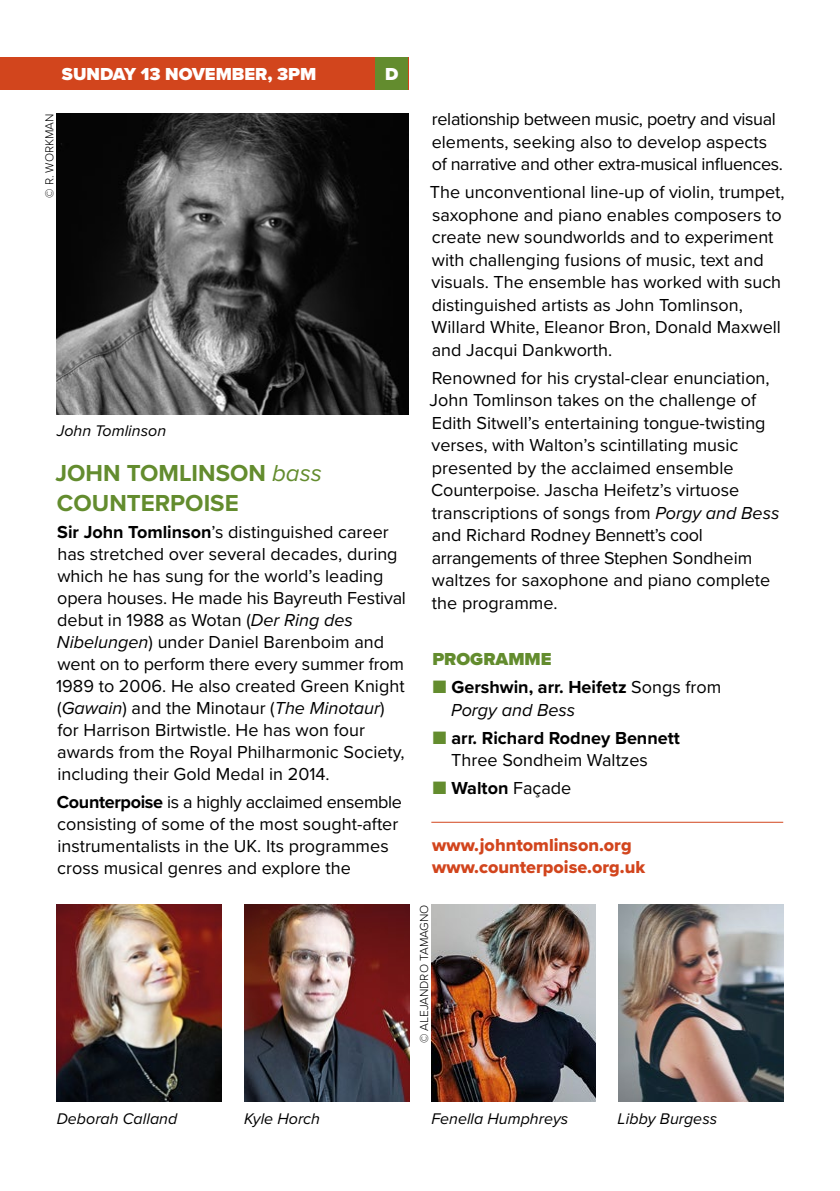
<style>
.page{position:relative;width:840px;height:1191px;background:#fff}
.page>*{position:absolute;margin:0;border:0;box-sizing:border-box;transform-origin:0 0}
.t1{font:700 24px/29.6px "Proxima Nova";color:#638c2e}
.t2{font:18px/22.4px "Proxima Nova";color:#000}
.t3{font:18px/22.4px "Proxima Nova";letter-spacing:-.02em;color:#000}
.t4{font:700 18px/22.4px "Proxima Nova";color:#000}
.t5{font:18px/22.4px "Proxima Nova Extrabld";color:#d2451d}
.t6{font:900 18px "Proxima Nova";color:#fff}
.t7{font:900 18px "Proxima Nova";color:#638c2e}
.t8{font:italic 16px "Proxima Nova";color:#000}
.t9{font:300 12px "Proxima Nova";color:#000}
.s1{font-weight:400;font-style:italic}
.s2{font-weight:700}
.s3{font-style:italic}
.s4{color:#638c2e}
.s5{font-weight:400}
</style>
<div class="page">
<div style="left:0;top:57px;width:408px;height:32px;background:#d2451d"></div>
<hr style="left:431px;top:821px;width:351px;height:1px;background:#d2451d">
<div style="left:375px;top:57px;width:33px;height:32px;background:#638c2e"></div>
<hr style="left:839px;top:0;width:1px;height:1191px;background:#d2451d">
<img style="left:57px;top:113px;width:351px;height:301px">
<img style="left:57px;top:904px;width:164px;height:197px">
<img style="left:431px;top:904px;width:164px;height:197px">
<img style="left:618px;top:904px;width:164px;height:197px">
<img style="left:244px;top:904px;width:165px;height:197px">
<p class="t6" style="left:62px;top:61px;width:256px">SUNDAY 13 NOVEMBER, 3PM</p>
<p class="t9" style="left:41px;top:198px;width:86px;rotate:-90deg">© R. WORKMAN</p>
<p class="t6" style="left:385px;top:61px;width:15px">D</p>
<p class="t8" style="left:57px;top:419px;width:111px">John Tomlinson</p>
<h1 class="t1" style="left:55px;top:458px;width:268px">JOHN TOMLINSON <span class="s1">bass<br></span>COUNTERPOISE</h1>
<p class="t2" style="left:56px;top:520px;width:351px"><span class="s2">Sir John Tomlinson</span>’s distinguished career has stretched over several decades, during which he has sung for the world’s leading opera houses. He made his Bayreuth Festival debut in 1988 as Wotan (<span class="s3">Der Ring des Nibelungen</span>) under Daniel Barenboim and went on to perform there every summer from 1989 to 2006. He also created Green Knight (<span class="s3">Gawain</span>) and the Minotaur (<span class="s3">The Minotaur</span>) for Harrison Birtwistle. He has won four awards from the Royal Philharmonic Society, including their Gold Medal in 2014.</p>
<p class="t2" style="left:57px;top:790px;width:346px"><span class="s2">Counterpoise</span> is a highly acclaimed ensemble consisting of some of the most sought-after instrumentalists in the UK. Its programmes cross musical genres and explore the</p>
<p class="t3" style="left:431px;top:107px;width:352px">relationship between music, poetry and visual elements, seeking also to develop aspects of narrative and other extra-musical influences.</p>
<p class="t2" style="left:429px;top:180px;width:356px">The unconventional line-up of violin, trumpet, saxophone and piano enables composers to create new soundworlds and to experiment with challenging fusions of music, text and visuals. The ensemble has worked with such distinguished artists as John Tomlinson, Willard White, Eleanor Bron, Donald Maxwell and Jacqui Dankworth.</p>
<p class="t2" style="left:429px;top:366px;width:351px">Renowned for his crystal-clear enunciation, John Tomlinson takes on the challenge of Edith Sitwell’s entertaining tongue-twisting verses, with Walton’s scintillating music presented by the acclaimed ensemble Counterpoise. Jascha Heifetz’s virtuose transcriptions of songs from <span class="s3">Porgy and Bess </span>and Richard Rodney Bennett’s cool arrangements of three Stephen Sondheim waltzes for saxophone and piano complete the programme.</p>
<p class="t7" style="left:432px;top:645px;width:121px">PROGRAMME</p>
<p class="t4" style="left:451px;top:675px;width:271px;text-indent:-19px"><span class="s4">■</span> Gershwin, arr. Heifetz <span class="s5">Songs from<br></span><span class="s1">Porgy and Bess</span></p>
<p class="t4" style="left:451px;top:726px;width:230px;text-indent:-19px"><span class="s4">■</span> arr. Richard Rodney Bennett<br><span class="s5">Three Sondheim Waltzes</span></p>
<p class="t4" style="left:432px;top:776px;width:140px"><span class="s4">■</span> Walton <span class="s5">Façade</span></p>
<p class="t5" style="left:432px;top:833px;width:214px">www.johntomlinson.org www.counterpoise.org.uk</p>
<p class="t9" style="left:415px;top:1043px;width:140px;rotate:-90deg">© ALEJANDRO TAMAGNO</p>
<p class="t8" style="left:57px;top:1106px;width:122px">Deborah Calland</p>
<p class="t8" style="left:244px;top:1106px;width:77px">Kyle Horch</p>
<p class="t8" style="left:431px;top:1106px;width:138px">Fenella Humphreys</p>
<p class="t8" style="left:617px;top:1106px;width:101px">Libby Burgess</p>
</div>
